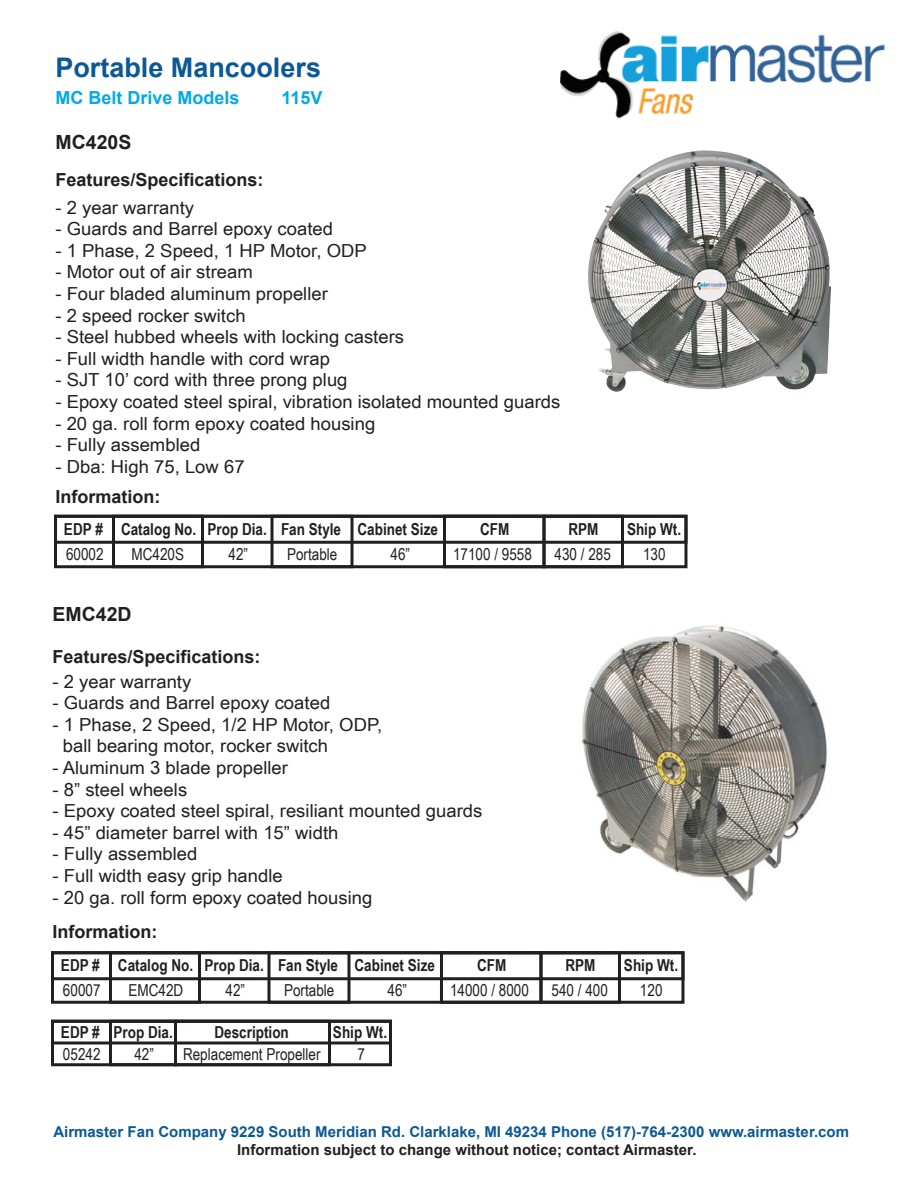
<style>
.page{position:relative;width:918px;height:1188px;background:#fff}
.page>*{position:absolute;margin:0;border:0;box-sizing:border-box;transform-origin:0 0}
.t1{font:700 27px "Arial";color:#0c5896}
.t2{font:700 19.5px "Arial";color:#231f20}
.t3{font:18px/21.6px "Arial Narrow";color:#231f20;scale:1.25 1}
.t4{font:700 18px "Arial";color:#231f20}
.t5{font:700 18px "Arial";color:#00aae7}
.t6{font:700 16.5px "Arial Narrow";color:#231f20}
.t7{font:16.5px "Arial Narrow";color:#231f20}
.t8{font:700 15px "Arial";color:#0c5896}
.t9{font:700 15px "Arial";color:#231f20}
</style>
<div class="page">
<img style="left:560px;top:31px;width:325px;height:87px">
<div style="left:54px;top:515px;width:633px;height:53px;border:3px solid #231f20"></div>
<div style="left:54px;top:515px;width:633px;height:29px;border:3px solid #231f20"></div>
<div style="left:112px;top:515px;width:92px;height:53px;border:3px solid #231f20"></div>
<div style="left:271px;top:515px;width:83px;height:53px;border:3px solid #231f20"></div>
<div style="left:443px;top:515px;width:103px;height:53px;border:3px solid #231f20"></div>
<div style="left:543px;top:515px;width:81px;height:53px;border:3px solid #231f20"></div>
<img style="left:588px;top:151px;width:243px;height:241px">
<div style="left:51px;top:951px;width:633px;height:53px;border:3px solid #231f20"></div>
<div style="left:51px;top:951px;width:633px;height:29px;border:3px solid #231f20"></div>
<div style="left:109px;top:951px;width:92px;height:53px;border:3px solid #231f20"></div>
<div style="left:267px;top:951px;width:83px;height:53px;border:3px solid #231f20"></div>
<div style="left:440px;top:951px;width:102px;height:53px;border:3px solid #231f20"></div>
<div style="left:539px;top:951px;width:82px;height:53px;border:3px solid #231f20"></div>
<div style="left:51px;top:1020px;width:341px;height:46px;border:3px solid #231f20"></div>
<div style="left:51px;top:1020px;width:341px;height:24px;border:3px solid #231f20"></div>
<div style="left:109px;top:1020px;width:68px;height:46px;border:3px solid #231f20"></div>
<div style="left:174px;top:1020px;width:157px;height:46px;border:3px solid #231f20"></div>
<img style="left:581px;top:625px;width:246px;height:276px">
<h1 class="t1" style="left:55px;top:49px;width:267px">Portable Mancoolers</h1>
<p class="t5" style="left:56px;top:85px;width:186px">MC Belt Drive Models</p>
<p class="t5" style="left:282px;top:85px;width:43px">115V</p>
<p class="t2" style="left:56px;top:129px;width:77px">MC420S</p>
<p class="t4" style="left:55px;top:167px;width:210px">Features/Specifications:</p>
<p class="t3" style="left:55px;top:196px;width:113px">- 2 year warranty</p>
<p class="t3" style="left:55px;top:217px;width:224px">- Guards and Barrel epoxy coated</p>
<p class="t3" style="left:55px;top:239px;width:251px">- 1 Phase, 2 Speed, 1 HP Motor, ODP</p>
<p class="t3" style="left:55px;top:261px;width:160px">- Motor out of air stream</p>
<p class="t3" style="left:55px;top:282px;width:220px">- Four bladed aluminum propeller</p>
<p class="t3" style="left:55px;top:304px;width:154px">- 2 speed rocker switch</p>
<p class="t3" style="left:55px;top:325px;width:281px">- Steel hubbed wheels with locking casters</p>
<p class="t3" style="left:55px;top:347px;width:221px">- Full width handle with cord wrap</p>
<p class="t3" style="left:55px;top:369px;width:235px">- SJT 10’ cord with three prong plug</p>
<p class="t3" style="left:55px;top:390px;width:406px">- Epoxy coated steel spiral, vibration isolated mounted guards</p>
<p class="t3" style="left:55px;top:412px;width:257px">- 20 ga. roll form epoxy coated housing</p>
<p class="t3" style="left:55px;top:433px;width:118px">- Fully assembled</p>
<p class="t3" style="left:55px;top:455px;width:153px">- Dba: High 75, Low 67</p>
<p class="t4" style="left:56px;top:484px;width:106px">Information:</p>
<p class="t6" style="left:64px;top:516px;width:134px">EDP # Catalog No.</p>
<p class="t7" style="left:66px;top:542px;width:39px">60002</p>
<p class="t7" style="left:132px;top:542px;width:54px">MC420S</p>
<p class="t7" style="left:229px;top:542px;width:21px">42”</p>
<p class="t6" style="left:208px;top:516px;width:135px">Prop Dia. Fan Style</p>
<p class="t7" style="left:287px;top:542px;width:52px">Portable</p>
<p class="t6" style="left:358px;top:516px;width:82px">Cabinet Size</p>
<p class="t7" style="left:391px;top:542px;width:21px">46”</p>
<p class="t6" style="left:480px;top:516px;width:31px">CFM</p>
<p class="t7" style="left:453px;top:542px;width:81px">17100 / 9558</p>
<p class="t2" style="left:52px;top:601px;width:81px">EMC42D</p>
<p class="t4" style="left:52px;top:644px;width:210px">Features/Specifications:</p>
<p class="t3" style="left:52px;top:670px;width:113px">- 2 year warranty</p>
<p class="t3" style="left:52px;top:691px;width:224px">- Guards and Barrel epoxy coated</p>
<p class="t3" style="left:63px;top:713px;width:257px;text-indent:-10px">- 1 Phase, 2 Speed, 1/2 HP Motor, ODP, ball bearing motor, rocker switch</p>
<p class="t3" style="left:52px;top:756px;width:190px">- Aluminum 3 blade propeller</p>
<p class="t3" style="left:52px;top:778px;width:109px">- 8” steel wheels</p>
<p class="t3" style="left:52px;top:799px;width:346px">- Epoxy coated steel spiral, resiliant mounted guards</p>
<p class="t3" style="left:52px;top:821px;width:230px">- 45” diameter barrel with 15” width</p>
<p class="t3" style="left:52px;top:843px;width:118px">- Fully assembled</p>
<p class="t3" style="left:52px;top:864px;width:186px">- Full width easy grip handle</p>
<p class="t3" style="left:52px;top:886px;width:257px">- 20 ga. roll form epoxy coated housing</p>
<p class="t4" style="left:52px;top:919px;width:106px">Information:</p>
<p class="t6" style="left:61px;top:953px;width:134px">EDP # Catalog No.</p>
<p class="t7" style="left:63px;top:978px;width:39px">60007</p>
<p class="t7" style="left:128px;top:978px;width:56px">EMC42D</p>
<p class="t7" style="left:226px;top:978px;width:21px">42”</p>
<p class="t6" style="left:204px;top:953px;width:135px">Prop Dia. Fan Style</p>
<p class="t7" style="left:284px;top:978px;width:52px">Portable</p>
<p class="t6" style="left:355px;top:953px;width:82px">Cabinet Size</p>
<p class="t7" style="left:388px;top:978px;width:21px">46”</p>
<p class="t6" style="left:61px;top:1019px;width:113px">EDP # Prop Dia.</p>
<p class="t6" style="left:214px;top:1019px;width:76px">Description</p>
<p class="t6" style="left:333px;top:1019px;width:56px">Ship Wt.</p>
<p class="t7" style="left:357px;top:1042px;width:9px">7</p>
<p class="t7" style="left:63px;top:1042px;width:39px">05242</p>
<p class="t7" style="left:134px;top:1042px;width:21px">42”</p>
<p class="t7" style="left:183px;top:1042px;width:139px">Replacement Propeller</p>
<p class="t6" style="left:477px;top:953px;width:31px">CFM</p>
<p class="t7" style="left:450px;top:978px;width:81px">14000 / 8000</p>
<p class="t6" style="left:569px;top:516px;width:32px">RPM</p>
<p class="t7" style="left:555px;top:542px;width:58px">430 / 285</p>
<p class="t6" style="left:627px;top:516px;width:56px">Ship Wt.</p>
<p class="t7" style="left:643px;top:542px;width:24px">130</p>
<p class="t6" style="left:566px;top:953px;width:32px">RPM</p>
<p class="t7" style="left:552px;top:978px;width:58px">540 / 400</p>
<p class="t6" style="left:624px;top:953px;width:56px">Ship Wt.</p>
<p class="t7" style="left:640px;top:978px;width:24px">120</p>
<p class="t8" style="left:53px;top:1121px;width:797px">Airmaster Fan Company 9229 South Meridian Rd. Clarklake, MI 49234 Phone (517)-764-2300 www.airmaster.com</p>
<p class="t9" style="left:237px;top:1139px;width:461px">Information subject to change without notice; contact Airmaster.</p>
</div>
